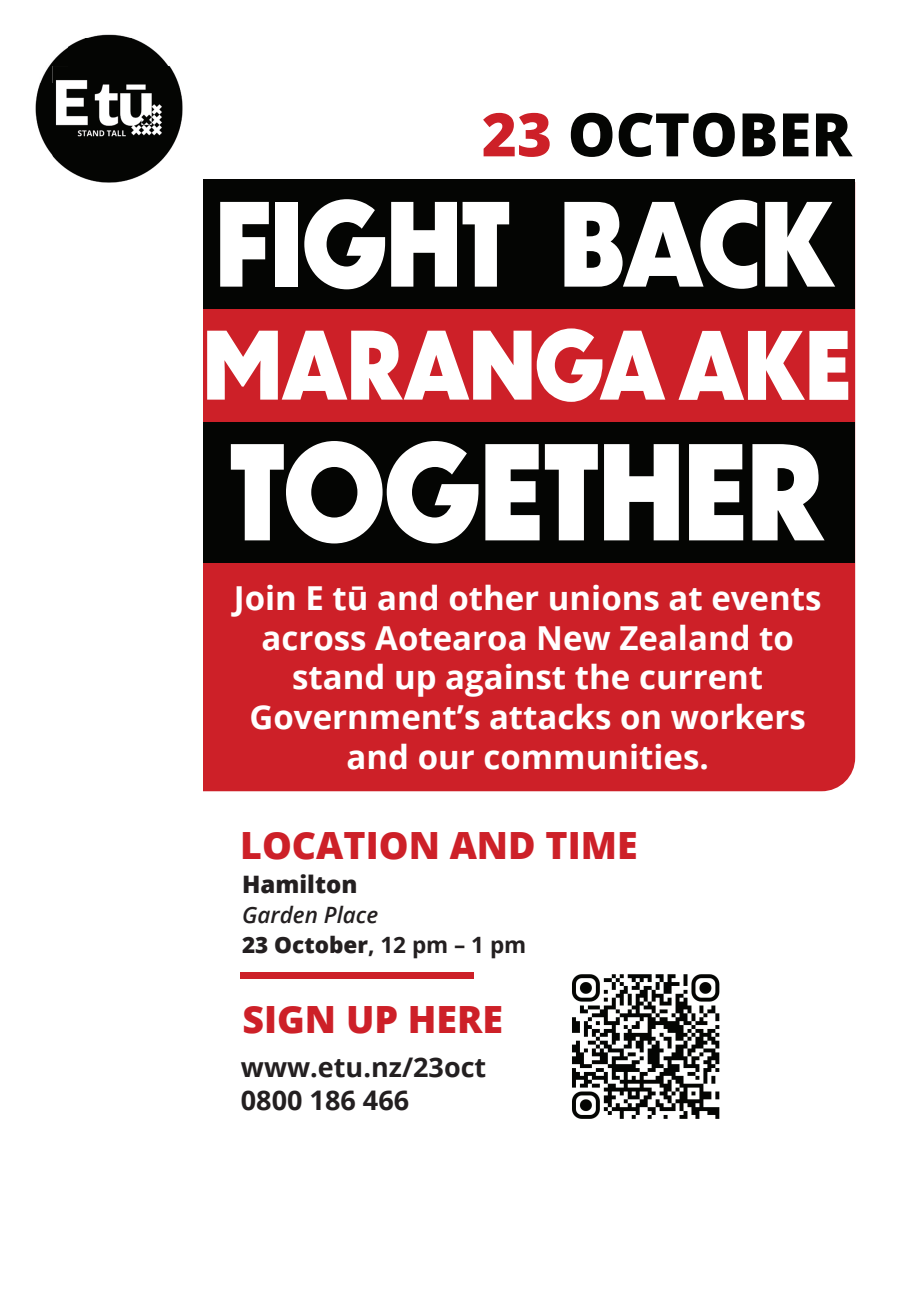
<style>
.page{position:relative;width:919px;height:1289px;background:#fff}
.page>*{position:absolute;margin:0;border:0;box-sizing:border-box;transform-origin:0 0}
.t1{font:800 60px "Open Sans";color:#040503}
.t2{font:800 37.5px "Open Sans";color:#cd2028}
.t3{font:700 33px/39.6px "Open Sans";color:#fff;text-align:center}
.t4{font:700 27px/32.4px "Open Sans";color:#231f20}
.t5{font:800 24px "Open Sans";color:#231f20}
.t6{font:italic 600 22.5px/30px "Open Sans";color:#231f20}
.s1{color:#cd2028}
.s2{font-weight:800;font-style:normal}
.s3{font-weight:700;font-style:normal}
</style>
<div class="page">
<img style="left:572px;top:974px;width:148px;height:145px">
<div style="left:240px;top:972px;width:233px;height:6px;background:#cd2028"></div>
<div style="left:203px;top:182px;width:652px;height:609px;background:#cd2028"></div>
<div style="left:200px;top:180px;width:654px;height:129px;background:#040503"></div>
<svg style="left:220px;top:202px;width:49px;height:84px"></svg>
<div style="left:276px;top:202px;width:22px;height:84px;background:#fff"></div>
<svg style="left:304px;top:199px;width:81px;height:90px"></svg>
<svg style="left:391px;top:202px;width:118px;height:84px"></svg>
<svg style="left:564px;top:200px;width:193px;height:89px"></svg>
<svg style="left:765px;top:202px;width:70px;height:84px"></svg>
<div style="left:200px;top:422px;width:654px;height:140px;background:#040503"></div>
<svg style="left:231px;top:441px;width:247px;height:102px"></svg>
<svg style="left:485px;top:444px;width:54px;height:96px;background:#d7d7d7"></svg>
<svg style="left:545px;top:444px;width:52px;height:96px"></svg>
<svg style="left:604px;top:444px;width:74px;height:96px"></svg>
<svg style="left:689px;top:444px;width:54px;height:96px;background:#d7d7d7"></svg>
<svg style="left:752px;top:444px;width:72px;height:96px"></svg>
<svg style="left:207px;top:328px;width:458px;height:74px"></svg>
<svg style="left:678px;top:331px;width:170px;height:69px"></svg>
<div style="left:53px;top:66px;width:150px;height:806px;background:#fff"></div>
<img style="left:40px;top:34px;width:94px;height:49px">
<img style="left:35px;top:83px;width:18px;height:74px">
<img style="left:68px;top:39px;width:101px;height:27px">
<img style="left:53px;top:66px;width:130px;height:117px">
<h1 class="t1" style="left:482px;top:89px;width:371px"><span class="s1">23</span> OCTOBER</h1>
<p class="t3" style="left:234px;top:577px;width:589px">Join E tū and other unions at events across Aotearoa New Zealand to stand up against the current<br>Government’s attacks on workers and our communities.</p>
<p class="t2" style="left:240px;top:817px;width:399px">LOCATION AND TIME</p>
<p class="t5" style="left:242px;top:866px;width:117px">Hamilton</p>
<p class="t6" style="left:242px;top:899px;width:286px">Garden Place<br><span class="s2">23 October</span><span class="s3">, 12 pm – 1 pm</span></p>
<p class="t2" style="left:242px;top:991px;width:262px">SIGN UP HERE</p>
<p class="t4" style="left:241px;top:1050px;width:247px">www.etu.nz/23oct<br>0800 186 466</p>
</div>
